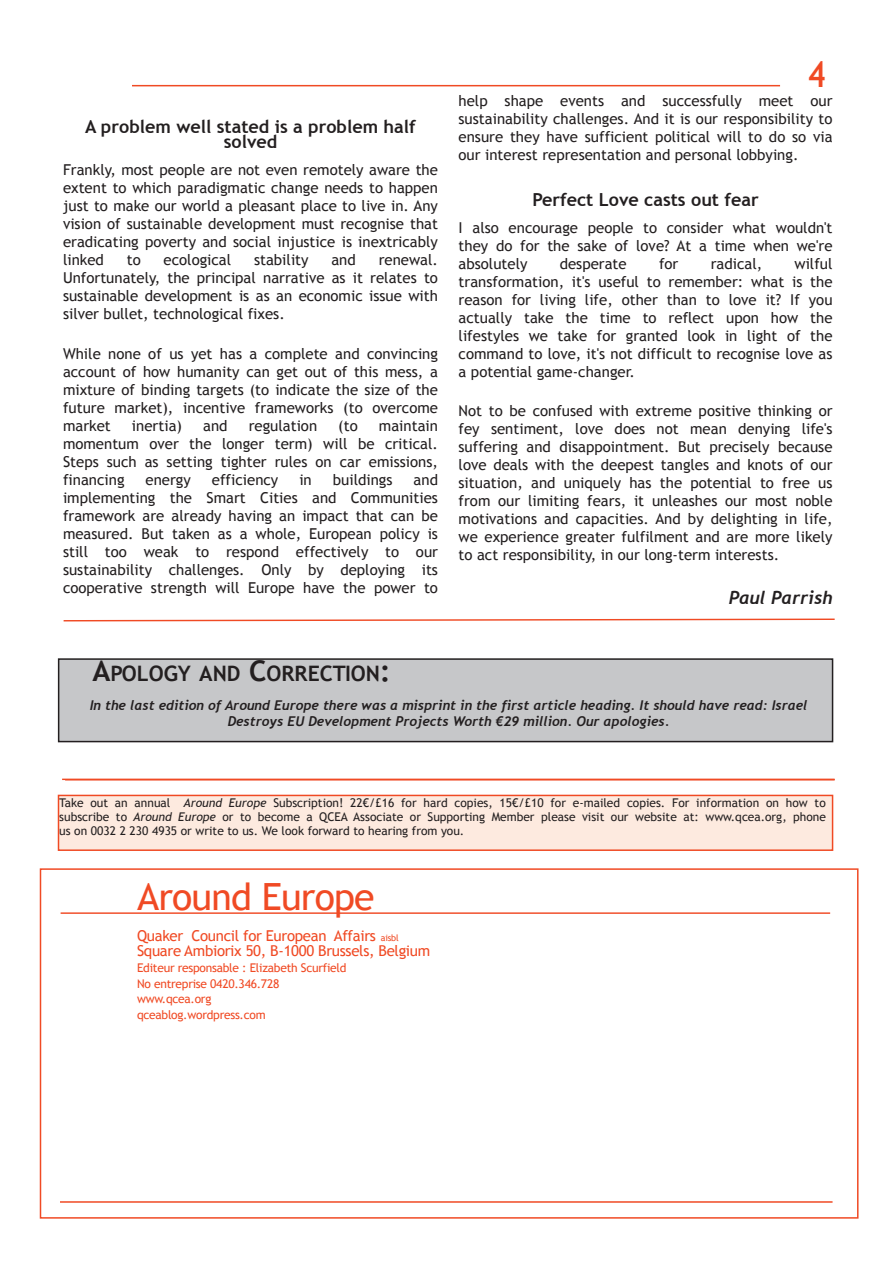
<style>
.page{position:relative;width:893px;height:1263px;background:#fff}
.page>*{position:absolute;margin:0;border:0;box-sizing:border-box;transform-origin:0 0}
.t1{font:37.5px "Trebuchet MS";letter-spacing:-.02em;color:#f04a24}
.t2{font:700 36px "Trebuchet MS";color:#f04a24;scale:.83 1}
.t3{font:700 21.3px "Trebuchet MS";color:#231f20}
.t4{font:700 18px/15px "Trebuchet MS";color:#231f20;text-align:center}
.t5{font:italic 700 18px "Trebuchet";color:#231f20}
.t6{font:15px/18px "Trebuchet MS";color:#231f20;text-align:justify}
.t7{font:15px/15.6px "Trebuchet MS";letter-spacing:-.02em;color:#f04a24}
.t8{font:italic 700 13.5px/16.2px "Trebuchet";color:#231f20;text-align:center}
.t9{font:12px/14.4px "Trebuchet MS";color:#231f20;text-align:justify}
.t10{font:12px/15.6px "Trebuchet MS";letter-spacing:-.02em;color:#f04a24}
.s1{font-size:28.5px}
.s2{font-style:italic}
.s3{font-size:9px}
</style>
<div class="page">
<div style="left:58px;top:795px;width:774px;height:55px;background:#fdeadf"></div>
<div style="left:58px;top:795px;width:775px;height:56px;border:2px solid #f04a24"></div>
<hr style="left:132px;top:85px;width:648px;height:1px;background:#f04a24">
<div style="left:40px;top:868px;width:818px;height:350px;border:2px solid #f04a24"></div>
<hr style="left:60px;top:1201px;width:772px;height:2px;background:#f04a24">
<hr style="left:62px;top:779px;width:773px;height:1px;background:#f04a24">
<hr style="left:61px;top:912px;width:769px;height:2px;background:#f04a24">
<svg style="left:63px;top:618px;width:772px;height:4px"></svg>
<div style="left:59px;top:659px;width:773px;height:82px;background:#c6c7c9"></div>
<div style="left:58px;top:658px;width:775px;height:84px;border:2px solid #231f20"></div>
<p class="t4" style="left:85px;top:119px;width:332px">A problem well stated is a problem half solved</p>
<p class="t6" style="left:63px;top:161px;width:376px">Frankly, most people are not even remotely aware the extent to which paradigmatic change needs to happen just to make our world a pleasant place to live in. Any vision of sustainable development must recognise that eradicating poverty and social injustice is inextricably linked</p>
<p class="t6" style="left:63px;top:251px;width:376px;text-indent:316px">renewal.<br>Unfortunately, the principal narrative as it relates to sustainable development is as an economic issue with silver bullet, technological fixes.</p>
<p class="t6" style="left:63px;top:344px;width:376px">While none of us yet has a complete and convincing account of how humanity can get out of this mess, a mixture of binding targets (to indicate the size of the future market), incentive frameworks (to overcome market</p>
<p class="t6" style="left:127px;top:251px;width:15px">to</p>
<p class="t6" style="left:164px;top:251px;width:69px">ecological</p>
<p class="t6" style="left:254px;top:251px;width:56px">stability</p>
<p class="t6" style="left:331px;top:251px;width:26px">and</p>
<p class="t6" style="left:132px;top:416px;width:52px">inertia)</p>
<p class="t6" style="left:203px;top:416px;width:26px">and</p>
<p class="t6" style="left:249px;top:416px;width:70px">regulation</p>
<p class="t6" style="left:338px;top:416px;width:21px">(to</p>
<p class="t6" style="left:63px;top:416px;width:376px;text-indent:316px">maintain momentum over the longer term) will be critical.<br>Steps such as setting tighter rules on car emissions, financing</p>
<p class="t6" style="left:63px;top:470px;width:376px;text-indent:351px">and implementing the Smart Cities and Communities framework are already having an impact that can be measured. But taken as a whole, European policy is still too weak to respond effectively to our sustainability challenges. Only by deploying its cooperative strength will Europe have the power to</p>
<p class="t6" style="left:146px;top:470px;width:47px">energy</p>
<p class="t6" style="left:212px;top:470px;width:68px">efficiency</p>
<p class="t6" style="left:299px;top:470px;width:14px">in</p>
<p class="t6" style="left:333px;top:470px;width:61px">buildings</p>
<h2 class="t2" style="left:808px;top:53px;width:23px">4</h2>
<p class="t6" style="left:459px;top:92px;width:375px">help shape events and successfully meet our sustainability challenges. And it is our responsibility to ensure they have sufficient political will to do so via our interest representation and personal lobbying.</p>
<p class="t4" style="left:532px;top:192px;width:228px">Perfect Love casts out fear</p>
<p class="t6" style="left:459px;top:218px;width:375px">I also encourage people to consider what wouldn't they do for the sake of love? At a time when we're absolutely</p>
<p class="t6" style="left:459px;top:254px;width:375px;text-indent:336px">wilful transformation, it's useful to remember: what is the reason for living life, other than to love it? If you actually take the time to reflect upon how the lifestyles we take for granted look in light of the command to love, it's not difficult to recognise love as a potential game-changer.</p>
<p class="t6" style="left:459px;top:402px;width:375px">Not to be confused with extreme positive thinking or fey sentiment, love does not mean denying life's suffering and disappointment. But precisely because love deals with the deepest tangles and knots of our situation, and uniquely has the potential to free us from our limiting fears, it unleashes our most noble motivations and capacities. And by delighting in life, we experience greater fulfilment and are more likely to act responsibility, in our long-term interests.</p>
<p class="t5" style="left:729px;top:587px;width:105px">Paul Parrish</p>
<p class="t6" style="left:560px;top:254px;width:68px">desperate</p>
<p class="t6" style="left:659px;top:254px;width:21px">for</p>
<p class="t6" style="left:711px;top:254px;width:53px">radical,</p>
<h3 class="t3" style="left:92px;top:661px;width:300px"><span class="s1">A</span>POLOGY AND <span class="s1">C</span>ORRECTION<span class="s1">:</span></h3>
<p class="t8" style="left:90px;top:697px;width:719px">In the last edition of Around Europe there was a misprint in the first article heading. It should have read: Israel<br>Destroys EU Development Projects Worth €29 million. Our apologies.</p>
<p class="t9" style="left:59px;top:795px;width:768px">Take out an annual <span class="s2">Around Europe</span> Subscription! 22€/£16 for hard copies, 15€/£10 for e-mailed copies. For information on how to subscribe to <span class="s2">Around Europe</span> or to become a QCEA Associate or Supporting Member please visit our website at: www.qcea.org, phone us on 0032 2 230 4935 or write to us. We look forward to hearing from you.</p>
<h1 class="t1" style="left:137px;top:874px;width:239px">Around Europe</h1>
<p class="t7" style="left:137px;top:927px;width:295px">Quaker Council for European Affairs <span class="s3">aisbl<br></span>Square Ambiorix 50, B-1000 Brussels, Belgium</p>
<p class="t10" style="left:137px;top:960px;width:211px">Editeur responsable : Elizabeth Scurfield<br>No entreprise 0420.346.728 www.qcea.org<br>qceablog.wordpress.com</p>
</div>
